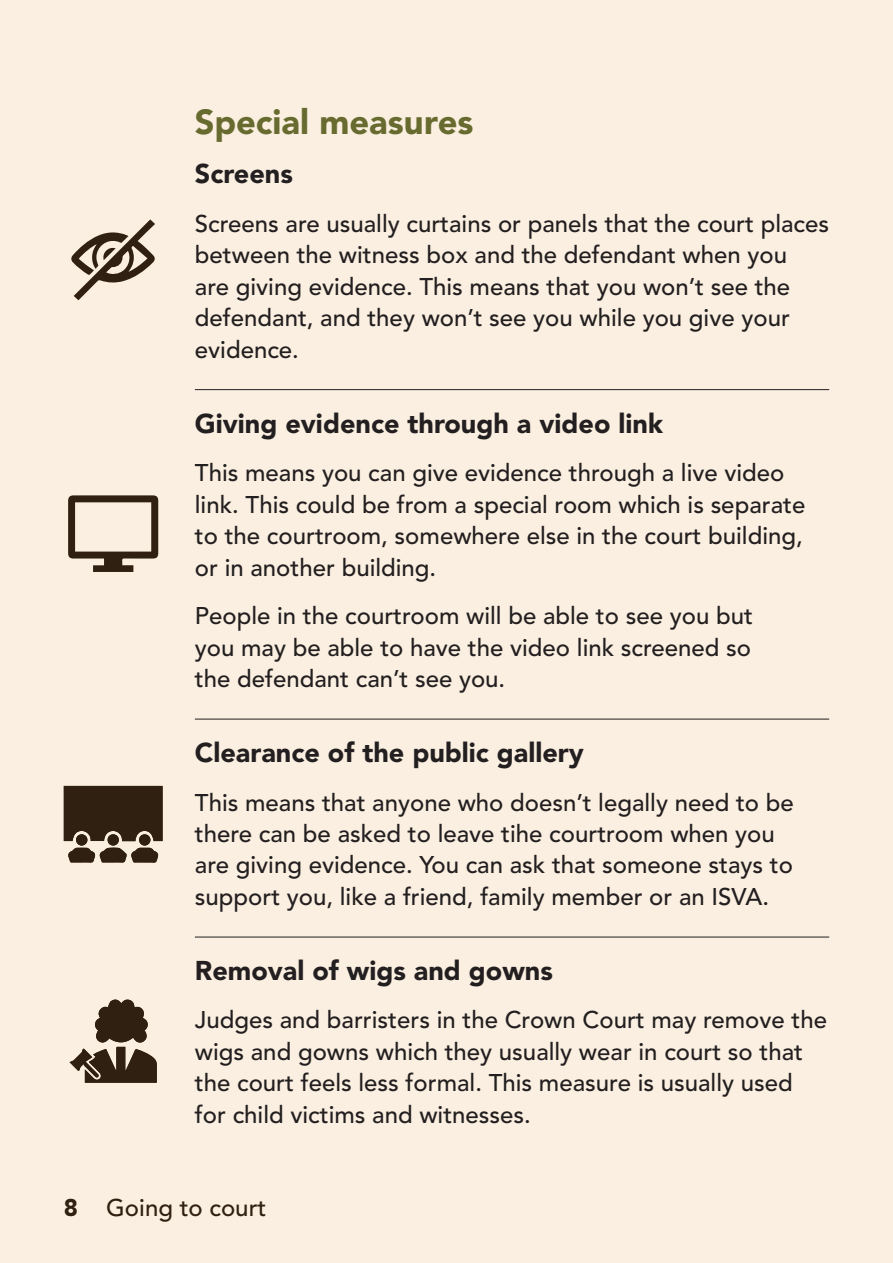
<style>
.page{position:relative;width:893px;height:1263px;background:#faefe0}
.page>*{position:absolute;margin:0;border:0;box-sizing:border-box;transform-origin:0 0}
.t1{font:900 34.5px "Avenir";color:#686b2f}
.t2{font:900 27px "Avenir";color:#231f20}
.t3{font:500 24px/31.5px "Avenir";color:#231f20}
.t4{font:500 24px "Avenir";color:#302011}
.s1{font-weight:900}
</style>
<div class="page">
<hr style="left:195px;top:389px;width:634px;height:1px;background:#231f20">
<hr style="left:195px;top:719px;width:634px;height:1px;background:#231f20">
<hr style="left:195px;top:937px;width:634px;height:1px;background:#231f20">
<svg style="left:71px;top:219px;width:84px;height:81px"></svg>
<svg style="left:68px;top:495px;width:90px;height:77px"></svg>
<svg style="left:64px;top:786px;width:99px;height:77px;background:#514233"></svg>
<div style="left:76px;top:834px;width:12px;height:11px;background:#302011;border-radius:50%"></div>
<div style="left:139px;top:834px;width:12px;height:11px;background:#302011;border-radius:50%"></div>
<div style="left:108px;top:834px;width:11px;height:11px;background:#302011;border-radius:50%"></div>
<svg style="left:70px;top:999px;width:87px;height:84px"></svg>
<h1 class="t1" style="left:195px;top:101px;width:280px">Special measures</h1>
<p class="t2" style="left:195px;top:157px;width:100px">Screens</p>
<p class="t3" style="left:195px;top:208px;width:636px">Screens are usually curtains or panels that the court places between the witness box and the defendant when you<br>are giving evidence. This means that you won’t see the defendant, and they won’t see you while you give your evidence.</p>
<p class="t2" style="left:195px;top:407px;width:470px">Giving evidence through a video link</p>
<p class="t3" style="left:195px;top:458px;width:612px">This means you can give evidence through a live video link. This could be from a special room which is separate to the courtroom, somewhere else in the court building, or in another building.</p>
<p class="t3" style="left:195px;top:600px;width:560px;text-align:justify">People in the courtroom will be able to see you but you may be able to have the video link screened so the defendant can’t see you.</p>
<p class="t2" style="left:195px;top:736px;width:391px">Clearance of the public gallery</p>
<p class="t3" style="left:195px;top:787px;width:600px">This means that anyone who doesn’t legally need to be there can be asked to leave tihe courtroom when you are giving evidence. You can ask that someone stays to support you, like a friend, family member or an ISVA.</p>
<p class="t2" style="left:195px;top:954px;width:359px">Removal of wigs and gowns</p>
<p class="t3" style="left:195px;top:1005px;width:634px">Judges and barristers in the Crown Court may remove the wigs and gowns which they usually wear in court so that the court feels less formal. This measure is usually used for child victims and witnesses.</p>
<p class="t4" style="left:64px;top:1194px;width:204px"><span class="s1">8</span> Going to court</p>
</div>
